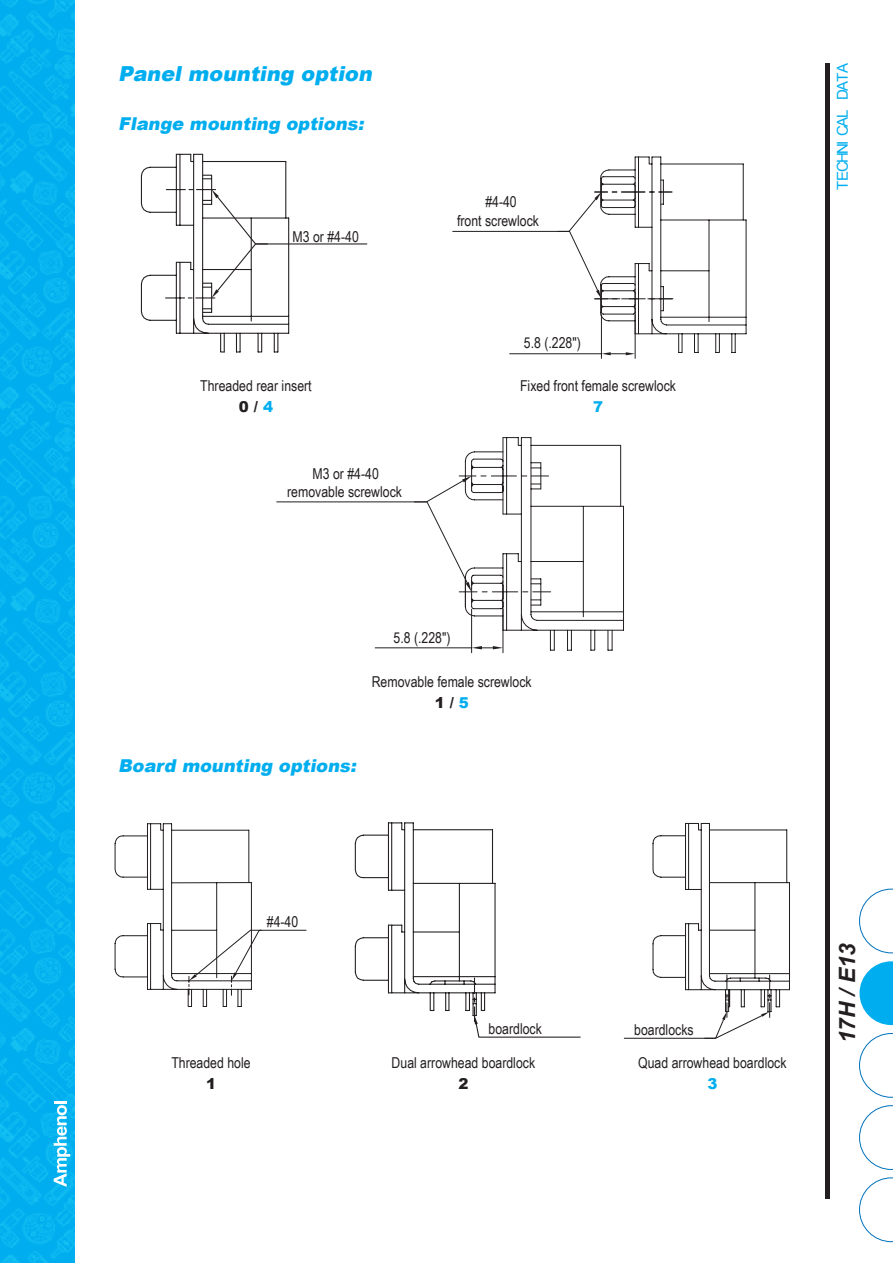
<style>
.page{position:relative;width:893px;height:1263px;background:#fff}
.page>*{position:absolute;margin:0;border:0;box-sizing:border-box;transform-origin:0 0}
.t1{font:italic 700 22.5px "Arial";color:#231f20}
.t2{font:italic 900 20.7px "Arial";color:#00aeef}
.t3{font:italic 900 17.7px "Arial";color:#00aeef}
.t4{font:15px/18.3px "Arial Narrow";color:#231f20;text-align:center}
.t5{font:15px "Arial";letter-spacing:-.095em;color:#00aeef}
.t6{font:900 15px "Arial";color:#231f20}
.t7{font:900 15px "Arial";color:#00aeef}
.s1{color:#00aeef}
</style>
<div class="page">
<div style="left:825px;top:64px;width:5px;height:1135px;background:#231f20"></div>
<svg style="left:859px;top:1177px;width:34px;height:65px"></svg>
<svg style="left:859px;top:1105px;width:34px;height:65px"></svg>
<svg style="left:859px;top:1033px;width:34px;height:65px"></svg>
<svg style="left:859px;top:961px;width:34px;height:64px"></svg>
<svg style="left:859px;top:888px;width:34px;height:66px"></svg>
<svg style="left:140px;top:153px;width:228px;height:200px"></svg>
<svg style="left:114px;top:823px;width:193px;height:184px"></svg>
<svg style="left:354px;top:822px;width:227px;height:216px"></svg>
<svg style="left:623px;top:823px;width:167px;height:216px"></svg>
<svg style="left:276px;top:437px;width:348px;height:216px"></svg>
<svg style="left:452px;top:156px;width:295px;height:203px"></svg>
<img style="left:0;top:0;width:75px;height:1263px">
<svg style="left:54px;top:1101px;width:17px;height:98px"></svg>
<h2 class="t2" style="left:118px;top:59px;width:260px">Panel mounting option</h2>
<p class="t3" style="left:118px;top:111px;width:251px">Flange mounting options:</p>
<p class="t4" style="left:293px;top:227px;width:68px">M3 or #4-40</p>
<p class="t4" style="left:200px;top:376px;width:113px">Threaded rear insert</p>
<p class="t6" style="left:239px;top:396px;width:36px">0 / <span class="s1">4</span></p>
<p class="t4" style="left:287px;top:464px;width:116px">M3 or #4-40 removable screwlock</p>
<p class="t4" style="left:457px;top:192px;width:84px">#4-40<br>front screwlock</p>
<p class="t4" style="left:524px;top:333px;width:59px">5.8 (.228")</p>
<p class="t4" style="left:520px;top:376px;width:157px">Fixed front female screwlock</p>
<p class="t7" style="left:593px;top:396px;width:12px">7</p>
<p class="t4" style="left:394px;top:628px;width:59px">5.8 (.228")</p>
<p class="t4" style="left:372px;top:672px;width:161px">Removable female screwlock</p>
<p class="t6" style="left:435px;top:691px;width:36px">1 / <span class="s1">5</span></p>
<p class="t3" style="left:118px;top:753px;width:244px">Board mounting options:</p>
<p class="t5" style="left:833px;top:190px;width:129px;rotate:-90deg">TECHNI CAL DATA</p>
<p class="t4" style="left:267px;top:912px;width:33px">#4-40</p>
<p class="t4" style="left:171px;top:1053px;width:81px">Threaded hole</p>
<p class="t6" style="left:206px;top:1073px;width:12px">1</p>
<p class="t4" style="left:489px;top:1019px;width:55px">boardlock</p>
<p class="t4" style="left:634px;top:1019px;width:61px">boardlocks</p>
<p class="t4" style="left:392px;top:1053px;width:145px">Dual arrowhead boardlock</p>
<p class="t6" style="left:458px;top:1073px;width:12px">2</p>
<p class="t4" style="left:638px;top:1053px;width:150px">Quad arrowhead boardlock</p>
<p class="t7" style="left:707px;top:1073px;width:12px">3</p>
<h1 class="t1" style="left:833px;top:1043px;width:102px;rotate:-90deg">17H / E13</h1>
</div>
